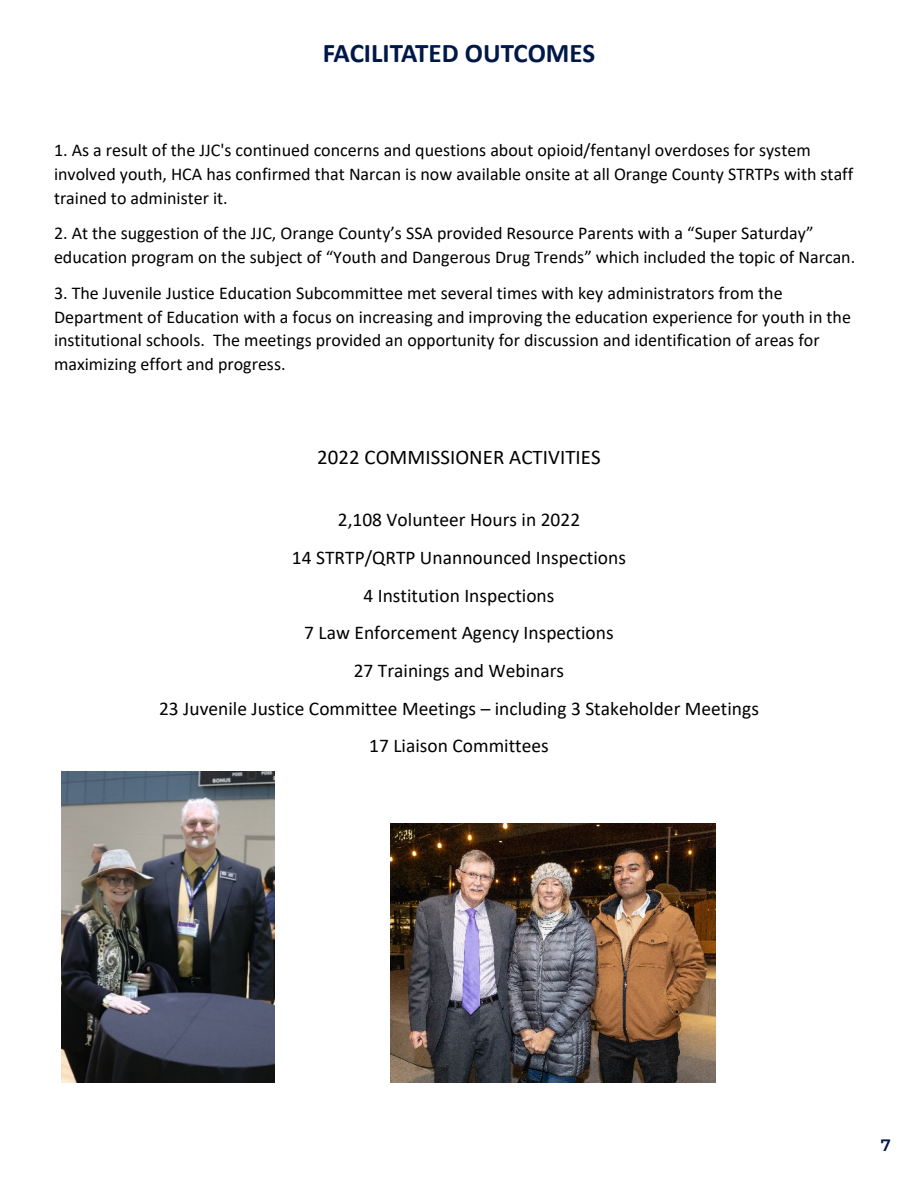
<style>
.page{position:relative;width:918px;height:1188px;background:#fff}
.page>*{position:absolute;margin:0;border:0;box-sizing:border-box;transform-origin:0 0}
.title_1_alt{font:700 27px "Calibri";color:#001848}
.t1{font:20.85px "Calibri";letter-spacing:.005em;color:#000}
.t2{font:19.5px/37.7px "Calibri";color:#000;text-align:center}
.t3{font:18px/23.7px "Calibri";color:#000}
.BT_Right{font:600 16.5px "Montserrat";color:#001848}
</style>
<div class="page">
<img style="left:61px;top:771px;width:214px;height:312px">
<img style="left:391px;top:823px;width:324px;height:260px">
<p class="title_1_alt" style="left:323px;top:37px;width:274px">FACILITATED OUTCOMES</p>
<p class="t3" style="left:54px;top:138px;width:801px">1. As a result of the JJC's continued concerns and questions about opioid/fentanyl overdoses for system involved youth, HCA has confirmed that Narcan is now available onsite at all Orange County STRTPs with staff trained to administer it.</p>
<p class="t3" style="left:54px;top:221px;width:803px">2. At the suggestion of the JJC, Orange County’s SSA provided Resource Parents with a “Super Saturday” education program on the subject of “Youth and Dangerous Drug Trends” which included the topic of Narcan.</p>
<p class="t3" style="left:54px;top:281px;width:799px">3. The Juvenile Justice Education Subcommittee met several times with key administrators from the Department of Education with a focus on increasing and improving the education experience for youth in the institutional schools. The meetings provided an opportunity for discussion and identification of areas for maximizing effort and progress.</p>
<p class="t1" style="left:317px;top:443px;width:285px">2022 COMMISSIONER ACTIVITIES</p>
<p class="t2" style="left:159px;top:500px;width:601px">2,108 Volunteer Hours in 2022<br>14 STRTP/QRTP Unannounced Inspections<br>4 Institution Inspections<br>7 Law Enforcement Agency Inspections<br>27 Trainings and Webinars<br>23 Juvenile Justice Committee Meetings – including 3 Stakeholder Meetings 17 Liaison Committees</p>
<p class="BT_Right" style="left:881px;top:1134px;width:12px">7</p>
</div>
